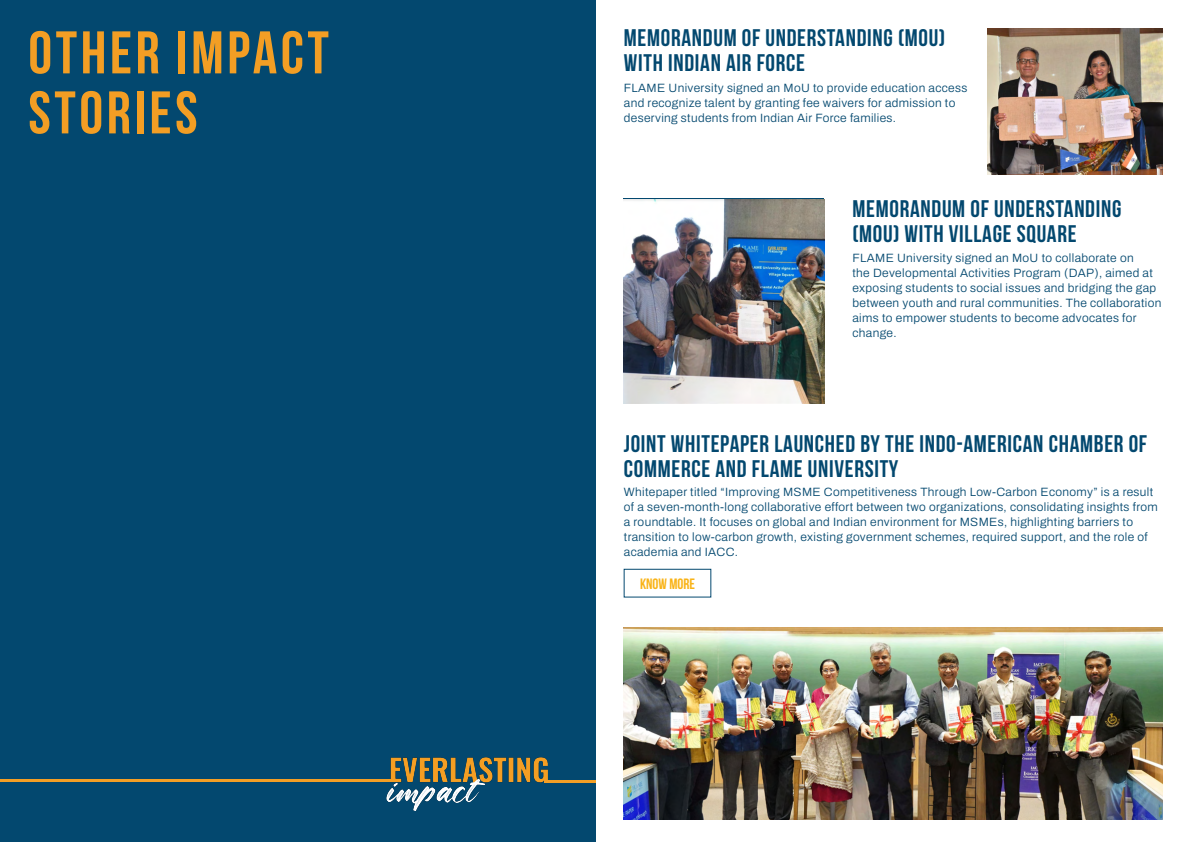
<style>
.page{position:relative;width:1191px;height:842px;background:#fff}
.page>*{position:absolute;margin:0;border:0;box-sizing:border-box;transform-origin:0 0}
.t1{font:60px/60px "Bebas Neue";letter-spacing:.06em;color:#f39e24}
.t2{font:24px/25px "Bebas Neue";letter-spacing:.03em;color:#03486f}
.t3{font:700 24px/25px "Bebas Neue";letter-spacing:.03em;color:#03486f}
.t4{font:15px "Bebas Neue";color:#f9b317}
.t5{font:600 12px/15px "Archivo";letter-spacing:.03em;color:#03486f}
</style>
<div class="page">
<div style="left:0;top:0;width:595px;height:842px;background:#03486f"></div>
<img style="left:386px;top:757px;width:181px;height:54px">
<hr style="left:0;top:779px;width:396px;height:3px;background:#f39e25">
<hr style="left:544px;top:779px;width:51px;height:3px;background:#f39e25">
<img style="left:624px;top:628px;width:538px;height:191px">
<img style="left:987px;top:28px;width:175px;height:147px">
<img style="left:624px;top:199px;width:200px;height:204px">
<div style="left:624px;top:569px;width:87px;height:28px;border:1px solid #03486f"></div>
<p class="t1" style="left:28px;top:22px;width:302px">OTHER IMPACT<br>STORIES</p>
<p class="t2" style="left:624px;top:25px;width:322px">MEMORANDUM OF UNDERSTANDING (MOU)<br>WITH INDIAN AIR FORCE</p>
<p class="t5" style="left:624px;top:80px;width:345px">FLAME University signed an MoU to provide education access and recognize talent by granting fee waivers for admission to deserving students from Indian Air Force families.</p>
<p class="t2" style="left:852px;top:196px;width:270px">MEMORANDUM OF UNDERSTANDING (MOU) WITH VILLAGE SQUARE</p>
<p class="t5" style="left:852px;top:250px;width:310px">FLAME University signed an MoU to collaborate on<br>the Developmental Activities Program (DAP), aimed at exposing students to social issues and bridging the gap between youth and rural communities. The collaboration aims to empower students to become advocates for change.</p>
<p class="t3" style="left:624px;top:430px;width:525px">JOINT WHITEPAPER LAUNCHED BY THE INDO-AMERICAN CHAMBER OF<br>COMMERCE AND FLAME UNIVERSITY</p>
<p class="t5" style="left:624px;top:484px;width:535px">Whitepaper titled “Improving MSME Competitiveness Through Low-Carbon Economy” is a result of a seven-month-long collaborative effort between two organizations, consolidating insights from a roundtable. It focuses on global and Indian environment for MSMEs, highlighting barriers to transition to low-carbon growth, existing government schemes, required support, and the role of academia and IACC.</p>
<p class="t4" style="left:640px;top:575px;width:56px">KNOW MORE</p>
</div>
